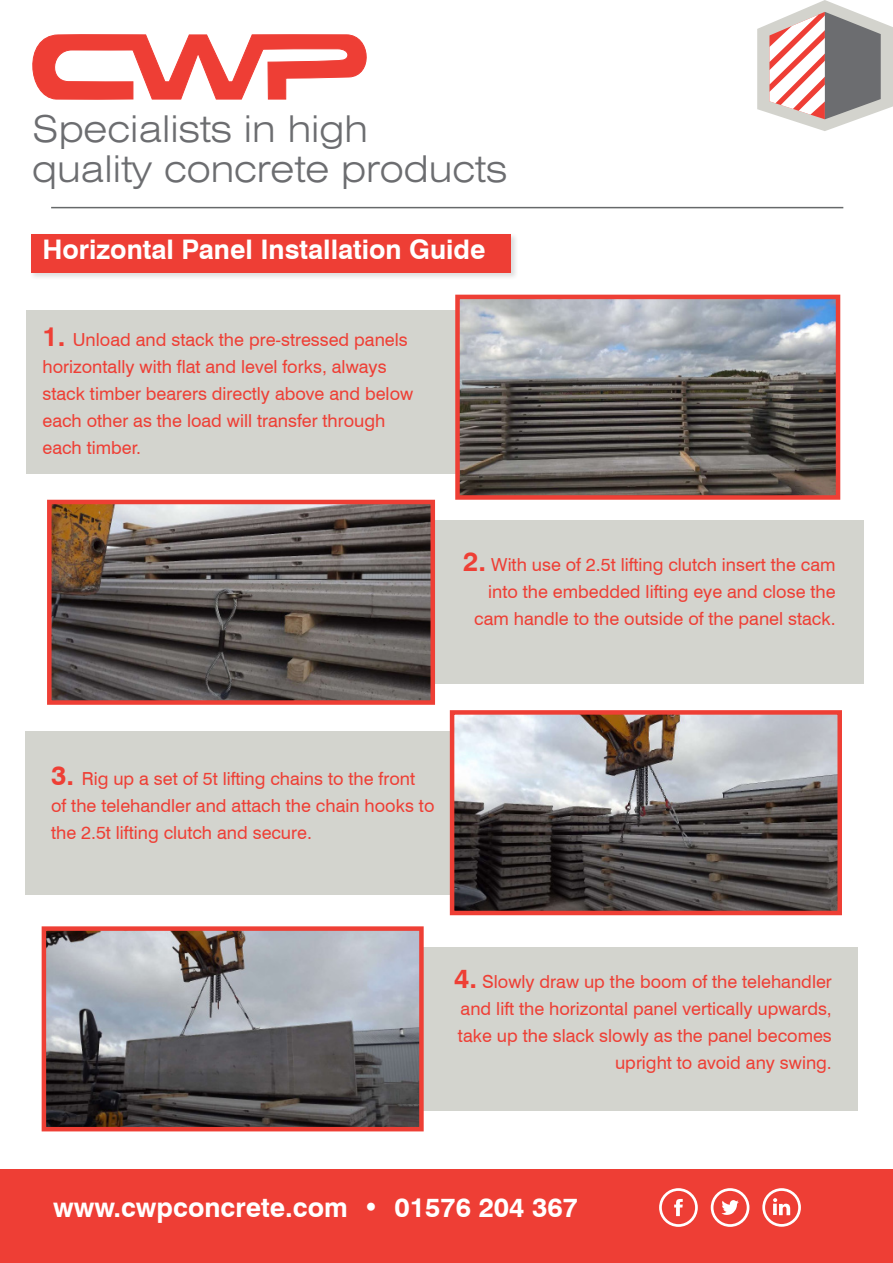
<style>
.page{position:relative;width:893px;height:1263px;background:#fff}
.page>*{position:absolute;margin:0;border:0;box-sizing:border-box;transform-origin:0 0}
.t1{font:300 expanded 36.9px/40.3px "Swiss 721 BT";color:#6c6d70}
.Heed_White_medium_si{font:700 27px "Swiss 721 BT";color:#fff}
.t2{font:18px/27px "Swiss 721 BT";color:#ee3f35}
.s1{font-weight:700;font-size:27px}
</style>
<div class="page">
<div style="left:27px;top:310px;width:503px;height:164px;background:#d3d4ce"></div>
<div style="left:413px;top:520px;width:450px;height:164px;background:#d3d4ce"></div>
<div style="left:26px;top:731px;width:471px;height:163px;background:#d3d4ce"></div>
<svg style="left:32px;top:34px;width:335px;height:66px"></svg>
<svg style="left:757px;top:0;width:136px;height:131px"></svg>
<hr style="left:51px;top:207px;width:792px;height:1px;background:#66696a">
<img style="left:460px;top:300px;width:375px;height:195px">
<div style="left:455px;top:295px;width:385px;height:205px;border:4px solid #ee3f35"></div>
<img style="left:52px;top:505px;width:378px;height:195px">
<div style="left:47px;top:500px;width:388px;height:205px;border:4px solid #ee3f35"></div>
<img style="left:455px;top:715px;width:382px;height:195px">
<div style="left:450px;top:710px;width:392px;height:205px;border:4px solid #ee3f35"></div>
<div style="left:30px;top:232px;width:488px;height:48px;background:#231f20;opacity:.15"></div>
<div style="left:31px;top:234px;width:480px;height:39px;background:#ee3e35"></div>
<div style="left:402px;top:947px;width:456px;height:164px;background:#d3d4ce"></div>
<img style="left:47px;top:931px;width:372px;height:195px">
<div style="left:42px;top:926px;width:382px;height:205px;border:4px solid #ee3f35"></div>
<div style="left:0;top:1169px;width:893px;height:94px;background:#ee3e35"></div>
<svg style="left:762px;top:1188px;width:39px;height:39px"></svg>
<svg style="left:711px;top:1188px;width:38px;height:39px"></svg>
<svg style="left:659px;top:1188px;width:39px;height:39px"></svg>
<p class="t1" style="left:32px;top:108px;width:476px">Specialists in high<br>quality concrete products</p>
<p class="Heed_White_medium_si" style="left:42px;top:233px;width:445px">Horizontal Panel Installation Guide</p>
<p class="t2" style="left:43px;top:326px;width:367px"><span class="s1">1.</span> Unload and stack the pre-stressed panels</p>
<p class="t2" style="left:43px;top:353px;width:372px">horizontally with flat and level forks, always stack timber bearers directly above and below each other as the load will transfer through each timber.</p>
<p class="t2" style="left:463px;top:551px;width:374px;text-align:right"><span class="s1">2.</span> With use of 2.5t lifting clutch insert the cam into the embedded lifting eye and close the cam handle to the outside of the panel stack.</p>
<p class="t2" style="left:51px;top:764px;width:385px"><span class="s1">3.</span> Rig up a set of 5t lifting chains to the front of the telehandler and attach the chain hooks to the 2.5t lifting clutch and secure.</p>
<p class="t2" style="left:454px;top:968px;width:379px;text-align:center"><span class="s1">4.</span> Slowly draw up the boom of the telehandler and lift the horizontal panel vertically upwards,</p>
<p class="t2" style="left:458px;top:1022px;width:375px;text-align:right">take up the slack slowly as the panel becomes upright to avoid any swing.</p>
<p class="Heed_White_medium_si" style="left:53px;top:1191px;width:527px">www.cwpconcrete.com • 01576 204 367</p>
</div>
